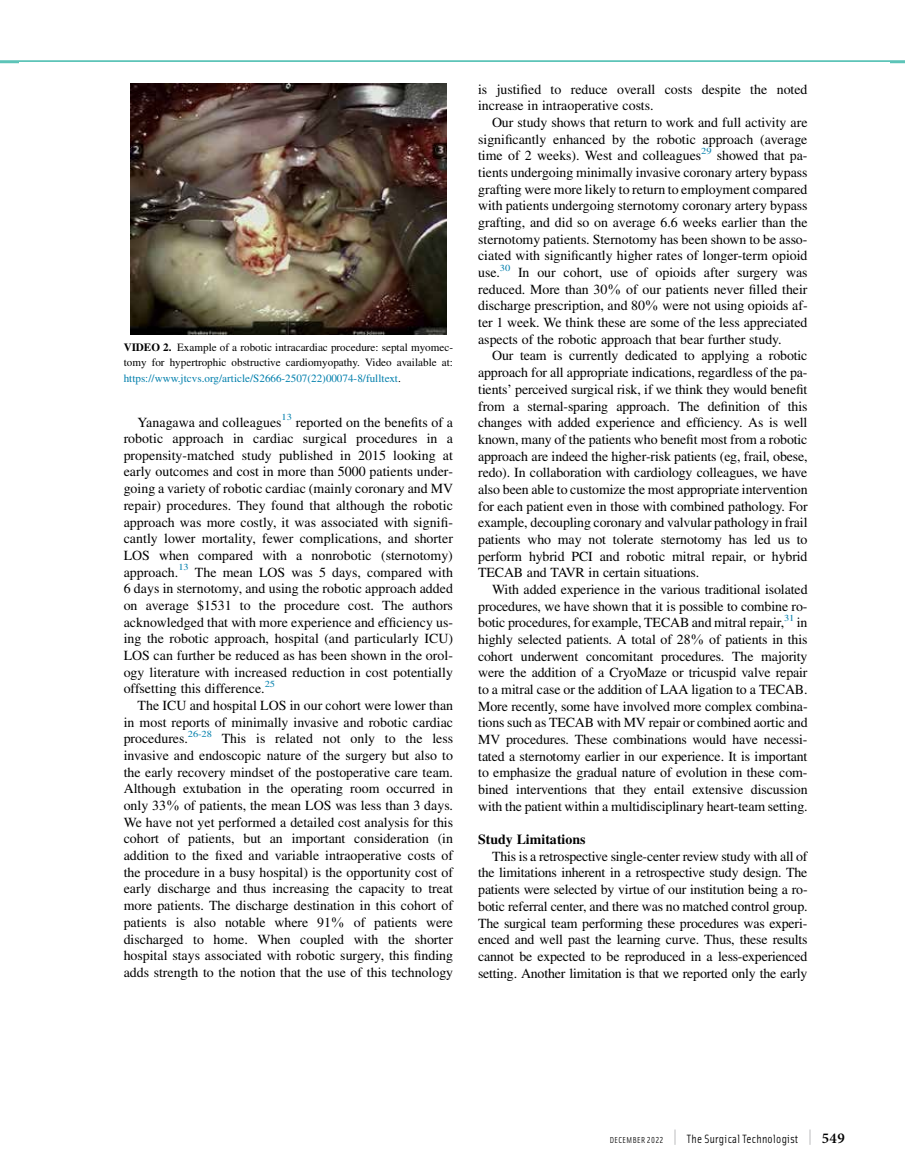
<style>
.page{position:relative;width:905px;height:1175px;background:#fff}
.page>*{position:absolute;margin:0;border:0;box-sizing:border-box;transform-origin:0 0}
.t1{font:13.95px/16.6px "Adv PSA88 A";color:#000;text-align:justify}
.t2{font:13.95px "Adv PSA88 B";color:#000}
.t3{font:12px "Solex";letter-spacing:.025em;color:#000}
.t4{font:11.1px/15.3px "Adv PSA88 A";color:#000;text-align:justify}
.s1{font-family:"Adv PSA88 B"}
.s2{color:#007fac}
.s3{font-family:"Adv Times"}
.s4{font-family:"Adv O Tb 0 c 9 bf 5 d"}
.s5{font-family:"Solex Regular Lining";font-size:8.7px}
.s6{font-family:"Solex Regular Lining";font-size:19.5px;color:#939598}
.s7{font-family:"Minion Pro";font-weight:600;font-size:15px}
</style>
<div class="page">
<hr style="left:0;top:60px;width:904px;height:3px;background:#5dc4b8">
<div style="left:19px;top:62px;width:871px;height:922px;background:#fff"></div>
<img style="left:130px;top:84px;width:317px;height:250px">
<p class="t4" style="left:124px;top:340px;width:331px"><span class="s1">VIDEO 2.</span> Example of a robotic intracardiac procedure: septal myomec&shy;tomy for hypertrophic obstructive cardiomyopathy. Video available at: <span class="s2">https://www.jtcvs.org/article/S2666-2507(22)00074-8/fulltext</span>.</p>
<p class="t1" style="left:124px;top:414px;width:331px;text-indent:14px">Yanagawa and colleagues<sup>13</sup> reported on the benefits of a robotic approach in cardiac surgical procedures in a propensity-matched study published in 2015 looking at early outcomes and cost in more than 5000 patients under&shy;going a variety of robotic cardiac (mainly coronary and MV repair) procedures. They found that although the robotic approach was more costly, it was associated with signifi&shy;cantly lower mortality, fewer complications, and shorter LOS when compared with a nonrobotic (sternotomy) approach.<sup>13</sup> The mean LOS was 5 days, compared with 6 days in sternotomy, and using the robotic approach added on average $1531 to the procedure cost. The authors acknowledged that with more experience and efficiency us&shy;ing the robotic approach, hospital (and particularly ICU)<br>LOS can further be reduced as has been shown in the orol&shy;ogy literature with increased reduction in cost potentially offsetting this difference.<sup>25</sup></p>
<p class="t1" style="left:124px;top:697px;width:331px;text-indent:14px">The ICU and hospital LOS in our cohort were lower than in most reports of minimally invasive and robotic cardiac procedures.<sup>26-28</sup> This is related not only to the less invasive and endoscopic nature of the surgery but also to the early recovery mindset of the postoperative care team.<br>Although extubation in the operating room occurred in only 33<span class="s3">%</span> of patients, the mean LOS was less than 3 days.<br>We have not yet performed a detailed cost analysis for this cohort of patients, but an important consideration (in addition to the fixed and variable intraoperative costs of the procedure in a busy hospital) is the opportunity cost of early discharge and thus increasing the capacity to treat more patients. The discharge destination in this cohort of patients is also notable where 91<span class="s3">%</span> of patients were discharged to home. When coupled with the shorter hospital stays associated with robotic surgery, this finding adds strength to the notion that the use of this technology</p>
<p class="t1" style="left:478px;top:81px;width:331px">is justified to reduce overall costs despite the noted increase in intraoperative costs.</p>
<p class="t1" style="left:478px;top:115px;width:331px;text-indent:14px">Our study shows that return to work and full activity are significantly enhanced by the robotic approach (average time of 2 weeks). West and colleagues<sup>29</sup> showed that pa&shy;tients undergoing minimally invasive coronary artery bypass grafting were more likely to return to employment compared with patients undergoing sternotomy coronary artery bypass grafting, and did so on average 6.6 weeks earlier than the sternotomy patients. Sternotomy has been shown to be asso&shy;ciated with significantly higher rates of longer-term opioid use.<sup>30</sup> In our cohort, use of opioids after surgery was reduced. More than 30<span class="s3">%</span> of our patients never filled their discharge prescription, and 80<span class="s3">%</span> were not using opioids af&shy;ter 1 week. We think these are some of the less appreciated aspects of the robotic approach that bear further study.</p>
<p class="t1" style="left:478px;top:348px;width:331px;text-indent:14px">Our team is currently dedicated to applying a robotic approach for all appropriate indications, regardless of the pa&shy;tients<span class="s4">’</span> perceived surgical risk, if we think they would benefit from a sternal-sparing approach. The definition of this changes with added experience and efficiency. As is well known, many of the patients who benefit most from a robotic approach are indeed the higher-risk patients (eg, frail, obese, redo). In collaboration with cardiology colleagues, we have also been able to customize the most appropriate intervention for each patient even in those with combined pathology. For example, decoupling coronary and valvular pathology in frail patients who may not tolerate sternotomy has led us to perform hybrid PCI and robotic mitral repair, or hybrid TECAB and TAVR in certain situations.</p>
<p class="t1" style="left:478px;top:581px;width:331px;text-indent:14px">With added experience in the various traditional isolated procedures, we have shown that it is possible to combine ro&shy;botic procedures, for example, TECAB and mitral repair,<sup>31</sup> in highly selected patients. A total of 28<span class="s3">%</span> of patients in this cohort underwent concomitant procedures. The majority were the addition of a CryoMaze or tricuspid valve repair to a mitral case or the addition of LAA ligation to a TECAB.<br>More recently, some have involved more complex combina&shy;tions such as TECAB with MV repair or combined aortic and MV procedures. These combinations would have necessi&shy;tated a sternotomy earlier in our experience. It is important to emphasize the gradual nature of evolution in these com&shy;bined interventions that they entail extensive discussion with the patient within a multidisciplinary heart-team setting.</p>
<p class="t2" style="left:478px;top:833px;width:109px">Study Limitations</p>
<p class="t1" style="left:478px;top:848px;width:331px;text-indent:14px">This is a retrospective single-center review study with all of the limitations inherent in a retrospective study design. The patients were selected by virtue of our institution being a ro&shy;botic referral center, and there was no matched control group.<br>The surgical team performing these procedures was experi&shy;enced and well past the learning curve. Thus, these results cannot be expected to be reproduced in a less-experienced setting. Another limitation is that we reported only the early</p>
<p class="t3" style="left:609px;top:1130px;width:236px"><span class="s5">DECEMBER 2022</span> <span class="s6">|</span> The Surgical Technologist <span class="s6">|</span> <span class="s7">549</span></p>
</div>
